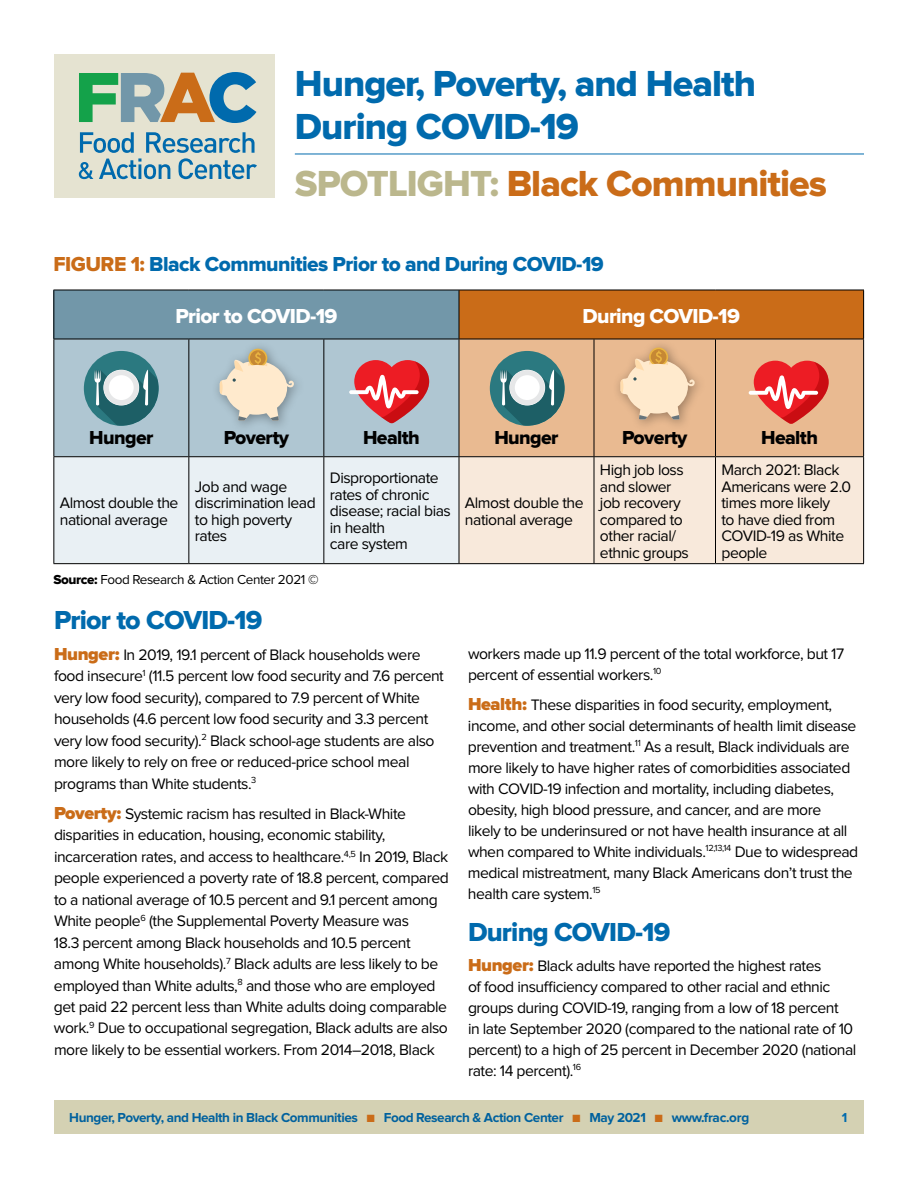
<style>
.page{position:relative;width:918px;height:1188px;background:#fff}
.page>*{position:absolute;margin:0;border:0;box-sizing:border-box;transform-origin:0 0}
.t1{font:37.5px/42.5px "Proxima Nova Extrabld";letter-spacing:-.025em;color:#006aad}
.t2{font:37.5px "Proxima Nova Extrabld";letter-spacing:-.025em;color:#ca6c18}
.t3{font:27px "Proxima Nova Extrabld";letter-spacing:-.03em;color:#006aad}
.t4{font:21px "Proxima Nova Extrabld";letter-spacing:-.025em;color:#006aad}
.t5{font:21px "Proxima Nova Extrabld";letter-spacing:-.03em;color:#fff}
.t6{font:19.5px "Proxima Nova Extrabld";letter-spacing:-.03em;color:#000}
.t7{font:15.75px/16.5px "Proxima Nova";letter-spacing:-.03em;color:#000}
.t8{font:700 13.5px "Proxima Nova";letter-spacing:-.03em;color:#00619e}
.t9{font:13.5px "Proxima Nova";letter-spacing:-.03em;color:#000}
.t10{font:700 13.5px "Proxima Nova";color:#006aad}
.s1{color:#bbb78d}
.s2{color:#ca6c18}
.s3{font-family:"Proxima Nova Extrabld"}
.s4{font-weight:600}
.s5{font-weight:900;font-size:18px;color:#ca6c18}
</style>
<div class="page">
<div style="left:54px;top:54px;width:220px;height:143px;background:#e5e3d1"></div>
<svg style="left:79px;top:72px;width:177px;height:51px"></svg>
<svg style="left:79px;top:132px;width:178px;height:47px"></svg>
<hr style="left:295px;top:154px;width:569px;height:1px;background:#006aad">
<div style="left:54px;top:290px;width:405px;height:49px;background:#7297a9"></div>
<div style="left:459px;top:290px;width:405px;height:49px;background:#ca6c18"></div>
<div style="left:54px;top:340px;width:405px;height:116px;background:#afc6d2"></div>
<div style="left:460px;top:340px;width:403px;height:116px;background:#e9ba91"></div>
<svg style="left:54px;top:457px;width:809px;height:106px;background:#efebe6"></svg>
<hr style="left:53px;top:290px;width:136px;height:1px;background:#000">
<hr style="left:53px;top:290px;width:1px;height:49px;background:#000">
<hr style="left:189px;top:290px;width:135px;height:1px;background:#000">
<hr style="left:324px;top:290px;width:135px;height:1px;background:#000">
<hr style="left:459px;top:290px;width:135px;height:1px;background:#000">
<hr style="left:459px;top:290px;width:1px;height:49px;background:#000">
<hr style="left:594px;top:290px;width:122px;height:1px;background:#000">
<hr style="left:716px;top:290px;width:148px;height:1px;background:#000">
<hr style="left:863px;top:290px;width:1px;height:49px;background:#000">
<hr style="left:53px;top:339px;width:136px;height:1px;background:#000">
<hr style="left:53px;top:339px;width:1px;height:117px;background:#000">
<hr style="left:189px;top:339px;width:135px;height:1px;background:#000">
<hr style="left:188px;top:339px;width:1px;height:117px;background:#000">
<hr style="left:324px;top:339px;width:135px;height:1px;background:#000">
<hr style="left:323px;top:339px;width:1px;height:117px;background:#000">
<hr style="left:459px;top:339px;width:135px;height:1px;background:#000">
<hr style="left:459px;top:339px;width:1px;height:117px;background:#000">
<hr style="left:594px;top:339px;width:122px;height:1px;background:#000">
<hr style="left:594px;top:339px;width:1px;height:117px;background:#000">
<hr style="left:716px;top:339px;width:148px;height:1px;background:#000">
<hr style="left:715px;top:339px;width:1px;height:117px;background:#000">
<hr style="left:863px;top:339px;width:1px;height:117px;background:#000">
<hr style="left:53px;top:456px;width:136px;height:1px;background:#000">
<hr style="left:53px;top:457px;width:1px;height:106px;background:#000">
<hr style="left:189px;top:456px;width:135px;height:1px;background:#000">
<hr style="left:188px;top:457px;width:1px;height:106px;background:#000">
<hr style="left:324px;top:456px;width:135px;height:1px;background:#000">
<hr style="left:323px;top:457px;width:1px;height:106px;background:#000">
<hr style="left:459px;top:456px;width:135px;height:1px;background:#000">
<hr style="left:459px;top:457px;width:1px;height:106px;background:#000">
<hr style="left:594px;top:456px;width:122px;height:1px;background:#000">
<hr style="left:594px;top:457px;width:1px;height:106px;background:#000">
<hr style="left:716px;top:456px;width:148px;height:1px;background:#000">
<hr style="left:715px;top:457px;width:1px;height:106px;background:#000">
<hr style="left:863px;top:457px;width:1px;height:106px;background:#000">
<hr style="left:53px;top:563px;width:136px;height:1px;background:#000">
<hr style="left:189px;top:563px;width:135px;height:1px;background:#000">
<hr style="left:324px;top:563px;width:135px;height:1px;background:#000">
<hr style="left:459px;top:563px;width:135px;height:1px;background:#000">
<hr style="left:594px;top:563px;width:122px;height:1px;background:#000">
<hr style="left:716px;top:563px;width:148px;height:1px;background:#000">
<div style="left:211px;top:340px;width:95px;height:93px;background:#000;opacity:.35"></div>
<svg style="left:248px;top:349px;width:19px;height:19px"></svg>
<svg style="left:250px;top:350px;width:16px;height:16px"></svg>
<svg style="left:220px;top:352px;width:74px;height:69px;background:#d7d1c1"></svg>
<div style="left:84px;top:351px;width:75px;height:75px;background:#2b7980;border-radius:37px"></div>
<svg style="left:94px;top:370px;width:65px;height:56px"></svg>
<svg style="left:103px;top:370px;width:36px;height:36px"></svg>
<div style="left:104px;top:370px;width:35px;height:35px;background:#e6e7e8;border-radius:50%"></div>
<div style="left:109px;top:375px;width:25px;height:25px;background:#fff;border-radius:50%"></div>
<svg style="left:349px;top:360px;width:80px;height:63px;background:#d6676f"></svg>
<svg style="left:749px;top:361px;width:80px;height:63px;background:#e8635a"></svg>
<div style="left:490px;top:351px;width:75px;height:75px;background:#2b7980;border-radius:37px"></div>
<svg style="left:500px;top:370px;width:65px;height:56px"></svg>
<svg style="left:509px;top:370px;width:36px;height:36px"></svg>
<div style="left:510px;top:370px;width:35px;height:35px;background:#e6e7e8;border-radius:50%"></div>
<div style="left:515px;top:375px;width:25px;height:25px;background:#fff;border-radius:50%"></div>
<div style="left:612px;top:339px;width:95px;height:93px;background:#000;opacity:.35"></div>
<div style="left:649px;top:348px;width:19px;height:19px;background:#eab542;border-radius:50%"></div>
<div style="left:651px;top:349px;width:15px;height:16px;background:#c68834;border-radius:50%"></div>
<svg style="left:621px;top:351px;width:74px;height:68px;background:#eccda9"></svg>
<div style="left:54px;top:1100px;width:810px;height:34px;background:#d4d1b3"></div>
<h1 class="t1" style="left:295px;top:64px;width:463px">Hunger, Poverty, and Health<br>During COVID-19</h1>
<h1 class="t2" style="left:295px;top:166px;width:534px"><span class="s1">SPOTLIGHT:</span> Black Communities</h1>
<h3 class="t4" style="left:53px;top:254px;width:552px"><span class="s2">FIGURE 1:</span> Black Communities Prior to and During COVID-19</h3>
<h3 class="t5" style="left:175px;top:306px;width:164px">Prior to COVID-19</h3>
<h3 class="t5" style="left:583px;top:306px;width:159px">During COVID-19</h3>
<p class="t6" style="left:89px;top:428px;width:66px">Hunger</p>
<p class="t6" style="left:224px;top:428px;width:67px">Poverty</p>
<p class="t6" style="left:363px;top:428px;width:58px">Health</p>
<p class="t6" style="left:494px;top:428px;width:66px">Hunger</p>
<p class="t6" style="left:622px;top:428px;width:67px">Poverty</p>
<p class="t6" style="left:761px;top:428px;width:58px">Health</p>
<p class="t7" style="left:60px;top:495px;width:120px">Almost double the national average</p>
<p class="t7" style="left:195px;top:479px;width:122px">Job and wage discrimination lead to high poverty rates</p>
<p class="t7" style="left:330px;top:471px;width:123px">Disproportionate rates of chronic disease; racial bias in health<br>care system</p>
<p class="t9" style="left:53px;top:574px;width:267px"><span class="s3">Source:</span> Food Research &amp; Action Center 2021 <span class="s4">©</span></p>
<h2 class="t3" style="left:54px;top:608px;width:210px">Prior to COVID-19</h2>
<p class="t7" style="left:54px;top:645px;width:391px;line-height:21.5px"><span class="s5">Hunger:</span> In 2019, 19.1 percent of Black households were food insecure<sup>1</sup> (11.5 percent low food security and 7.6 percent very low food security), compared to 7.9 percent of White households (4.6 percent low food security and 3.3 percent very low food security).<sup>2</sup> Black school-age students are also more likely to rely on free or reduced-price school meal programs than White students.<sup>3</sup></p>
<p class="t7" style="left:54px;top:804px;width:396px;line-height:21.5px"><span class="s5">Poverty:</span> Systemic racism has resulted in Black-White disparities in education, housing, economic stability, incarceration rates, and access to healthcare.<sup>4,5</sup> In 2019, Black people experienced a poverty rate of 18.8 percent, compared to a national average of 10.5 percent and 9.1 percent among White people<sup>6</sup> (the Supplemental Poverty Measure was<br>18.3 percent among Black households and 10.5 percent among White households).<sup>7</sup> Black adults are less likely to be employed than White adults,<sup>8</sup> and those who are employed get paid 22 percent less than White adults doing comparable work.<sup>9</sup> Due to occupational segregation, Black adults are also more likely to be essential workers. From 2014–2018, Black</p>
<p class="t7" style="left:465px;top:495px;width:120px">Almost double the national average</p>
<p class="t7" style="left:600px;top:462px;width:90px">High job loss and slower job recovery compared to other racial/ ethnic groups</p>
<p class="t7" style="left:721px;top:462px;width:131px">March 2021: Black<br>Americans were 2.0 times more likely<br>to have died from<br>COVID-19 as White people</p>
<p class="t7" style="left:468px;top:644px;width:378px;line-height:21px">workers made up 11.9 percent of the total workforce, but 17 percent of essential workers.<sup>10</sup></p>
<p class="t7" style="left:468px;top:695px;width:392px;line-height:21px"><span class="s5">Health:</span> These disparities in food security, employment, income, and other social determinants of health limit disease prevention and treatment.<sup>11</sup> As a result, Black individuals are more likely to have higher rates of comorbidities associated with COVID-19 infection and mortality, including diabetes, obesity, high blood pressure, and cancer, and are more<br>likely to be underinsured or not have health insurance at all when compared to White individuals.<sup>12,13,14</sup> Due to widespread medical mistreatment, many Black Americans don’t trust the health care system.<sup>15</sup></p>
<h2 class="t3" style="left:468px;top:919px;width:204px">During COVID-19</h2>
<p class="t7" style="left:468px;top:956px;width:390px;line-height:21px"><span class="s5">Hunger:</span> Black adults have reported the highest rates<br>of food insufficiency compared to other racial and ethnic groups during COVID-19, ranging from a low of 18 percent<br>in late September 2020 (compared to the national rate of 10 percent) to a high of 25 percent in December 2020 (national rate: 14 percent).<sup>16</sup></p>
<p class="t8" style="left:69px;top:1112px;width:681px">Hunger, Poverty, and Health in Black Communities <span class="s2">■</span> Food Research &amp; Action Center <span class="s2">■</span> May 2021 <span class="s2">■</span> www.frac.org</p>
<p class="t10" style="left:842px;top:1112px;width:7px">1</p>
</div>
